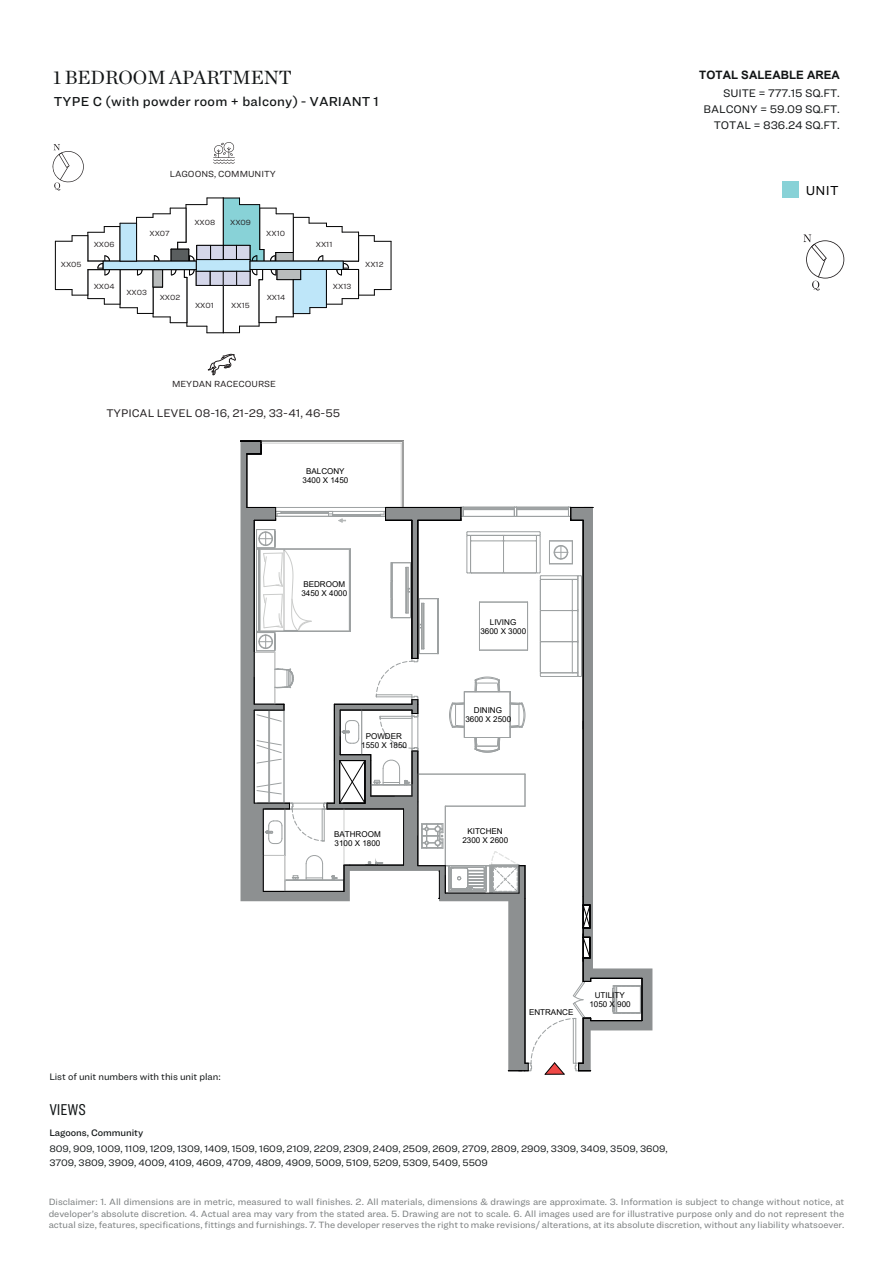
<style>
.page{position:relative;width:893px;height:1263px;background:#fff}
.page>*{position:absolute;margin:0;border:0;box-sizing:border-box;transform-origin:0 0}
.t1{font:19.5px "Chronicle Deck";color:#121516}
.t2{font:16.35px "Ringside Compressed";letter-spacing:-.005em;color:#111516}
.t3{font:500 13.5px "Ringside";letter-spacing:.02em;color:#121516}
.t4{font:13.5px "Ringside";color:#000001}
.t5{font:11.55px "Ringside";color:#231f20}
.t6{font:700 11.55px "Arial";color:#121516}
.t7{font:11.4px/15.9px "Ringside";letter-spacing:-.005em;color:#121516;text-align:right}
.t8{font:9.75px/14.7px "Ringside";letter-spacing:-.005em;color:#111516}
.t9{font:500 9.75px "Ringside";letter-spacing:-.005em;color:#111516}
.t10{font:9.45px/11.4px "Ringside";color:#7a7e7f;text-align:justify}
.t11{font:9.15px "Ringside";color:#231f20}
.t12{font:8.1px/9.1px "Arial";color:#000001;text-align:center}
.t13{font:7.65px "Ringside";color:#231f20}
</style>
<div class="page">
<div style="left:782px;top:182px;width:17px;height:16px;background:#88d2d7"></div>
<hr style="left:391px;top:241px;width:1px;height:49px;background:#000001">
<svg style="left:55px;top:198px;width:336px;height:135px"></svg>
<hr style="left:136px;top:223px;width:1px;height:38px;background:#000001">
<svg style="left:207px;top:353px;width:29px;height:23px"></svg>
<svg style="left:213px;top:142px;width:22px;height:22px"></svg>
<svg style="left:52px;top:144px;width:32px;height:47px"></svg>
<svg style="left:803px;top:234px;width:41px;height:57px"></svg>
<svg style="left:240px;top:442px;width:412px;height:629px"></svg>
<hr style="left:276px;top:507px;width:109px;height:1px;background:#9da1a2">
<hr style="left:276px;top:511px;width:109px;height:1px;background:#9da1a2">
<hr style="left:281px;top:513px;width:48px;height:1px;background:#9da1a2">
<hr style="left:281px;top:512px;width:48px;height:1px;background:#9da1a2">
<hr style="left:333px;top:514px;width:47px;height:1px;background:#9da1a2">
<hr style="left:276px;top:516px;width:109px;height:1px;background:#9da1a2">
<hr style="left:463px;top:516px;width:51px;height:1px;background:#9da1a2">
<hr style="left:463px;top:509px;width:51px;height:1px;background:#9da1a2">
<hr style="left:463px;top:508px;width:51px;height:1px;background:#9da1a2">
<hr style="left:463px;top:507px;width:51px;height:1px;background:#9da1a2">
<hr style="left:517px;top:516px;width:51px;height:1px;background:#9da1a2">
<hr style="left:517px;top:509px;width:51px;height:1px;background:#9da1a2">
<hr style="left:517px;top:508px;width:51px;height:1px;background:#9da1a2">
<hr style="left:517px;top:507px;width:51px;height:1px;background:#9da1a2">
<svg style="left:514px;top:507px;width:3px;height:10px"></svg>
<svg style="left:612px;top:985px;width:30px;height:29px"></svg>
<svg style="left:328px;top:512px;width:18px;height:11px"></svg>
<hr style="left:261px;top:441px;width:142px;height:1px;background:#cbcccb">
<hr style="left:403px;top:441px;width:1px;height:66px;background:#cbcccb">
<hr style="left:401px;top:443px;width:1px;height:64px;background:#cbcccb">
<hr style="left:261px;top:443px;width:140px;height:1px;background:#cbcccb">
<hr style="left:254px;top:520px;width:1px;height:184px;background:#000001">
<svg style="left:247px;top:507px;width:35px;height:14px"></svg>
<hr style="left:247px;top:454px;width:1px;height:53px;background:#000001">
<svg style="left:240px;top:441px;width:22px;height:14px"></svg>
<svg style="left:380px;top:508px;width:32px;height:13px"></svg>
<hr style="left:412px;top:520px;width:1px;height:138px;background:#000001">
<hr style="left:418px;top:520px;width:1px;height:138px;background:#000001">
<hr style="left:418px;top:520px;width:43px;height:1px;background:#000001">
<svg style="left:461px;top:507px;width:3px;height:13px"></svg>
<hr style="left:385px;top:507px;width:76px;height:1px;background:#000001">
<svg style="left:568px;top:507px;width:25px;height:14px"></svg>
<hr style="left:583px;top:520px;width:1px;height:385px;background:#000001">
<hr style="left:591px;top:978px;width:51px;height:1px;background:#000001">
<hr style="left:642px;top:978px;width:1px;height:43px;background:#000001">
<hr style="left:591px;top:1020px;width:51px;height:1px;background:#000001">
<svg style="left:254px;top:529px;width:337px;height:546px"></svg>
<h1 class="t1" style="left:53px;top:62px;width:240px">1 BEDROOM APARTMENT</h1>
<h3 class="t3" style="left:54px;top:92px;width:326px">TYPE C (with powder room + balcony) - VARIANT 1</h3>
<p class="t11" style="left:170px;top:167px;width:108px">LAGOONS, COMMUNITY</p>
<p class="t13" style="left:61px;top:259px;width:22px">XX05</p>
<p class="t13" style="left:94px;top:239px;width:22px">XX06</p>
<p class="t13" style="left:150px;top:228px;width:21px">XX07</p>
<p class="t13" style="left:94px;top:280px;width:22px">XX04</p>
<p class="t13" style="left:126px;top:287px;width:22px">XX03</p>
<p class="t13" style="left:160px;top:292px;width:22px">XX02</p>
<p class="t13" style="left:194px;top:217px;width:22px">XX08</p>
<p class="t13" style="left:230px;top:217px;width:22px">XX09</p>
<p class="t13" style="left:195px;top:300px;width:20px">XX01</p>
<p class="t13" style="left:231px;top:300px;width:20px">XX15</p>
<p class="t13" style="left:266px;top:228px;width:20px">XX10</p>
<p class="t13" style="left:267px;top:292px;width:20px">XX14</p>
<p class="t13" style="left:316px;top:239px;width:18px">XX11</p>
<p class="t13" style="left:333px;top:280px;width:20px">XX13</p>
<p class="t13" style="left:365px;top:259px;width:20px">XX12</p>
<p class="t11" style="left:172px;top:377px;width:105px">MEYDAN RACECOURSE</p>
<p class="t5" style="left:106px;top:404px;width:235px">TYPICAL LEVEL 08-16, 21-29, 33-41, 46-55</p>
<p class="t12" style="left:303px;top:467px;width:47px">BALCONY<br>3400 X 1450</p>
<p class="t12" style="left:301px;top:579px;width:47px;text-align:left">BEDROOM<br>3450 X 4000</p>
<p class="t12" style="left:361px;top:731px;width:47px">POWDER<br>1550 X 1850</p>
<p class="t12" style="left:334px;top:829px;width:48px;text-align:left">BATHROOM<br>3100 X 1800</p>
<p class="t12" style="left:480px;top:617px;width:47px">LIVING<br>3600 X 3000</p>
<p class="t12" style="left:465px;top:706px;width:47px">DINING<br>3600 X 2500</p>
<p class="t12" style="left:462px;top:827px;width:47px">KITCHEN<br>2300 X 2600</p>
<p class="t6" style="left:699px;top:67px;width:142px">TOTAL SALEABLE AREA</p>
<p class="t7" style="left:703px;top:85px;width:138px">SUITE = 777.15 SQ.FT.<br>BALCONY = 59.09 SQ.FT.<br>TOTAL = 836.24 SQ.FT.</p>
<h3 class="t4" style="left:806px;top:180px;width:34px">UNIT</h3>
<p class="t8" style="left:49px;top:1069px;width:173px">List of unit numbers with this unit plan:</p>
<h2 class="t2" style="left:49px;top:1099px;width:38px">VIEWS</h2>
<p class="t12" style="left:529px;top:1008px;width:46px">ENTRANCE</p>
<p class="t12" style="left:589px;top:990px;width:43px">UTILITY<br>1050 X 900</p>
<p class="t9" style="left:49px;top:1125px;width:95px">Lagoons, Community</p>
<p class="t8" style="left:49px;top:1141px;width:620px">809, 909, 1009, 1109, 1209, 1309, 1409, 1509, 1609, 2109, 2209, 2309, 2409, 2509, 2609, 2709, 2809, 2909, 3309, 3409, 3509, 3609,<br>3709, 3809, 3909, 4009, 4109, 4609, 4709, 4809, 4909, 5009, 5109, 5209, 5309, 5409, 5509</p>
<p class="t10" style="left:49px;top:1196px;width:797px">Disclaimer: 1. All dimensions are in metric, measured to wall finishes. 2. All materials, dimensions &amp; drawings are approximate. 3. Information is subject to change without notice, at developer’s absolute discretion. 4. Actual area may vary from the stated area. 5. Drawing are not to scale. 6. All images used are for illustrative purpose only and do not represent the actual size, features, specifications, fittings and furnishings. 7. The developer reserves the right to make revisions/ alterations, at its absolute discretion, without any liability whatsoever.</p>
</div>
